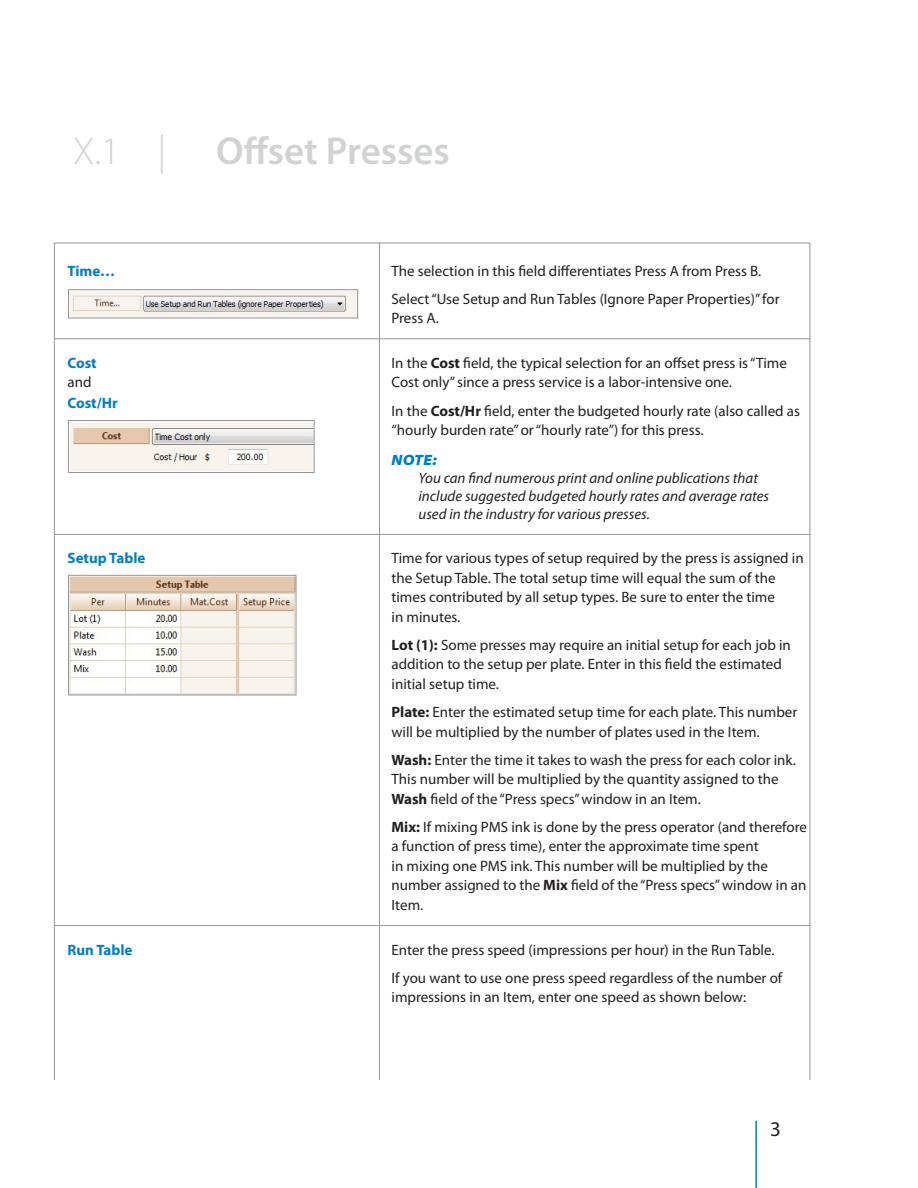
<style>
.page{position:relative;width:918px;height:1188px;background:#fff}
.page>*{position:absolute;margin:0;border:0;box-sizing:border-box;transform-origin:0 0}
.t1{font:600 39px "Myriad Pro";color:#d1d2d4}
.t2{font:300 39px "Myriad Pro";color:#d1d2d4}
.t3{font:21px "Myriad Pro";color:#231f20}
.Text_Level_1{font:15px/19.5px "Myriad Pro";color:#231f20}
.Text_Level_1-2{font:italic 15px/18px "Myriad Pro";color:#231f20}
.Text_Level_1-3{font:700 15px "Myriad Pro";color:#007ec5}
.s1{font-weight:700}
.s2{font-weight:900;font-stretch:semi-expanded;color:#007ec5}
</style>
<div class="page">
<hr style="left:379px;top:243px;width:1px;height:837px;background:#939598">
<hr style="left:54px;top:925px;width:756px;height:1px;background:#939598">
<hr style="left:54px;top:534px;width:756px;height:1px;background:#939598">
<hr style="left:54px;top:338px;width:756px;height:1px;background:#939598">
<hr style="left:755px;top:1121px;width:2px;height:67px;background:#007ec5">
<img style="left:70px;top:291px;width:286px;height:25px">
<div style="left:68px;top:289px;width:290px;height:29px;border:1px solid #939598"></div>
<img style="left:70px;top:422px;width:243px;height:49px">
<div style="left:68px;top:420px;width:247px;height:53px;border:1px solid #939598"></div>
<img style="left:70px;top:577px;width:224px;height:116px">
<div style="left:68px;top:575px;width:228px;height:120px;border:1px solid #939598"></div>
<h1 class="t2" style="left:73px;top:130px;width:94px">X.1 |</h1>
<h1 class="t1" style="left:216px;top:126px;width:235px">Offset Presses</h1>
<p class="Text_Level_1-3" style="left:68px;top:261px;width:49px">Time…</p>
<p class="Text_Level_1" style="left:391px;top:261px;width:371px">The selection in this field differentiates Press A from Press B.</p>
<p class="Text_Level_1" style="left:392px;top:289px;width:390px">Select “Use Setup and Run Tables (Ignore Paper Properties)” for<br>Press A.</p>
<p class="Text_Level_1-3" style="left:68px;top:353px;width:31px">Cost</p>
<p class="Text_Level_1" style="left:391px;top:353px;width:397px">In the <span class="s1">Cost</span> field, the typical selection for an offset press is “Time</p>
<p class="Text_Level_1" style="left:68px;top:372px;width:26px">and</p>
<p class="Text_Level_1" style="left:392px;top:372px;width:342px">Cost only” since a press service is a labor-intensive one.</p>
<p class="Text_Level_1-3" style="left:68px;top:393px;width:52px">Cost/Hr</p>
<p class="Text_Level_1" style="left:391px;top:401px;width:410px">In the <span class="s1">Cost/Hr</span> field, enter the budgeted hourly rate (also called as “hourly burden rate” or “hourly rate”) for this press.</p>
<p class="Text_Level_1-2" style="left:418px;top:450px;width:352px;text-indent:-27px"><span class="s2">NOTE:<br></span>You can find numerous print and online publications that include suggested budgeted hourly rates and average rates used in the industry for various presses.</p>
<p class="Text_Level_1-3" style="left:68px;top:549px;width:79px">Setup Table</p>
<p class="Text_Level_1" style="left:392px;top:548px;width:414px">Time for various types of setup required by the press is assigned in the Setup Table. The total setup time will equal the sum of the times contributed by all setup types. Be sure to enter the time<br>in minutes.</p>
<p class="Text_Level_1" style="left:392px;top:635px;width:401px"><span class="s1">Lot (1):</span> Some presses may require an initial setup for each job in addition to the setup per plate. Enter in this field the estimated initial setup time.</p>
<p class="Text_Level_1" style="left:392px;top:702px;width:407px"><span class="s1">Plate:</span> Enter the estimated setup time for each plate. This number will be multiplied by the number of plates used in the Item.</p>
<p class="Text_Level_1" style="left:392px;top:750px;width:406px"><span class="s1">Wash:</span> Enter the time it takes to wash the press for each color ink.<br>This number will be multiplied by the quantity assigned to the<br><span class="s1">Wash</span> field of the “Press specs” window in an Item.</p>
<p class="Text_Level_1" style="left:392px;top:817px;width:417px"><span class="s1">Mix:</span> If mixing PMS ink is done by the press operator (and therefore a function of press time), enter the approximate time spent<br>in mixing one PMS ink. This number will be multiplied by the number assigned to the <span class="s1">Mix</span> field of the “Press specs” window in an Item.</p>
<p class="Text_Level_1-3" style="left:68px;top:940px;width:67px">Run Table</p>
<p class="Text_Level_1" style="left:391px;top:940px;width:385px">Enter the press speed (impressions per hour) in the Run Table.</p>
<p class="Text_Level_1" style="left:392px;top:968px;width:392px">If you want to use one press speed regardless of the number of impressions in an Item, enter one speed as shown below:</p>
<h2 class="t3" style="left:770px;top:1116px;width:12px">3</h2>
</div>
